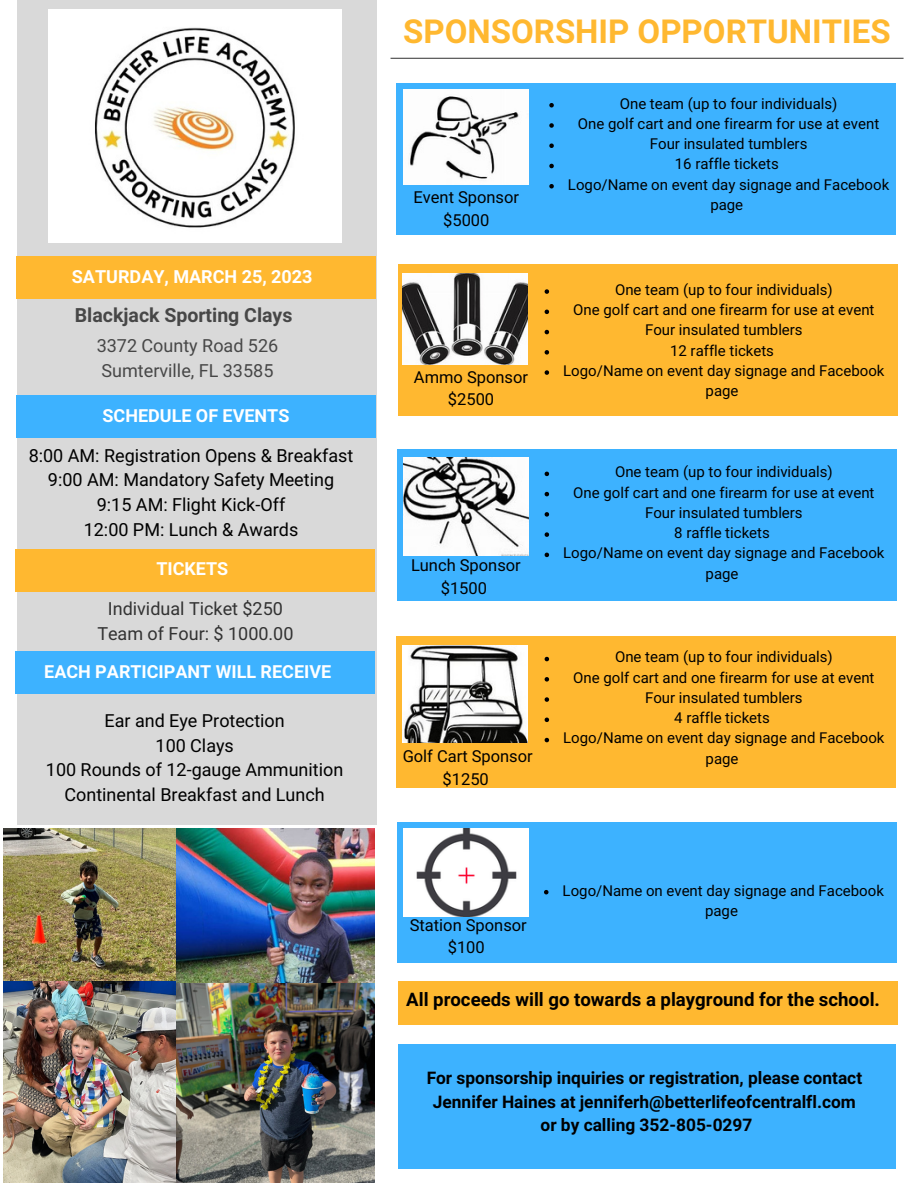
<style>
.page{position:relative;width:918px;height:1188px;background:#fff}
.page>*{position:absolute;margin:0;border:0;box-sizing:border-box;transform-origin:0 0}
.t1{font:700 33px "Araboto";color:#ffb830}
.t2{font:700 19.5px "Araboto";color:#474747}
.t3{font:700 18.6px "Araboto";color:#000}
.t4{font:18px/24.8px "Araboto";color:#000;text-align:center}
.t5{font:700 18px "Araboto";color:#fff}
.t6{font:18px/24.8px "Araboto";color:#323232;text-align:center}
.t7{font:18px/24.8px "Araboto";color:#474747}
.t8{font:700 17.4px/23.7px "Araboto";color:#000;text-align:center}
.t9{font:16.5px/22.5px "Araboto";color:#000;text-align:center}
.t10{font:15px/20.2px "Araboto";color:#000;text-align:center}
</style>
<div class="page">
<div style="left:17px;top:0;width:360px;height:825px;background:#d9d9d9"></div>
<hr style="left:391px;top:58px;width:513px;height:1px;background:#474747">
<div style="left:16px;top:256px;width:360px;height:43px;background:#ffb830"></div>
<div style="left:16px;top:395px;width:360px;height:43px;background:#3db2ff"></div>
<img style="left:49px;top:10px;width:292px;height:233px">
<div style="left:15px;top:549px;width:360px;height:43px;background:#ffb830"></div>
<div style="left:15px;top:652px;width:360px;height:42px;background:#3db2ff"></div>
<div style="left:397px;top:822px;width:500px;height:141px;background:#3db2ff"></div>
<div style="left:396px;top:636px;width:499px;height:152px;background:#ffb830"></div>
<div style="left:397px;top:449px;width:500px;height:152px;background:#3db2ff"></div>
<div style="left:398px;top:265px;width:500px;height:151px;background:#ffb830"></div>
<div style="left:398px;top:981px;width:500px;height:44px;background:#ffb830"></div>
<div style="left:398px;top:1044px;width:497px;height:124px;background:#3db2ff"></div>
<div style="left:396px;top:83px;width:499px;height:151px;background:#3db2ff"></div>
<img style="left:404px;top:90px;width:125px;height:94px">
<img style="left:404px;top:458px;width:125px;height:98px">
<img style="left:403px;top:274px;width:125px;height:91px">
<img style="left:403px;top:645px;width:125px;height:98px">
<img style="left:404px;top:829px;width:125px;height:87px">
<img style="left:3px;top:829px;width:174px;height:353px">
<img style="left:177px;top:983px;width:198px;height:199px">
<img style="left:177px;top:829px;width:198px;height:154px">
<svg style="left:545px;top:289px;width:4px;height:5px"></svg>
<svg style="left:545px;top:310px;width:4px;height:4px"></svg>
<svg style="left:545px;top:330px;width:4px;height:4px"></svg>
<svg style="left:545px;top:350px;width:4px;height:5px"></svg>
<svg style="left:545px;top:370px;width:4px;height:5px"></svg>
<svg style="left:545px;top:472px;width:4px;height:4px"></svg>
<svg style="left:545px;top:492px;width:4px;height:4px"></svg>
<svg style="left:545px;top:512px;width:4px;height:5px"></svg>
<svg style="left:545px;top:532px;width:4px;height:5px"></svg>
<svg style="left:545px;top:553px;width:4px;height:4px"></svg>
<svg style="left:545px;top:657px;width:4px;height:4px"></svg>
<svg style="left:545px;top:677px;width:4px;height:5px"></svg>
<svg style="left:545px;top:697px;width:4px;height:5px"></svg>
<svg style="left:545px;top:718px;width:4px;height:4px"></svg>
<svg style="left:545px;top:738px;width:4px;height:4px"></svg>
<svg style="left:544px;top:890px;width:5px;height:4px"></svg>
<svg style="left:549px;top:103px;width:5px;height:4px"></svg>
<svg style="left:549px;top:123px;width:5px;height:5px"></svg>
<svg style="left:549px;top:143px;width:5px;height:5px"></svg>
<svg style="left:549px;top:164px;width:5px;height:4px"></svg>
<svg style="left:549px;top:184px;width:5px;height:4px"></svg>
<p class="t5" style="left:72px;top:266px;width:242px">SATURDAY, MARCH 25, 2023</p>
<h2 class="t2" style="left:75px;top:304px;width:219px">Blackjack Sporting Clays</h2>
<p class="t7" style="left:97px;top:334px;width:183px">3372 County Road 526<br>Sumterville, FL 33585</p>
<p class="t5" style="left:103px;top:405px;width:188px">SCHEDULE OF EVENTS</p>
<p class="t4" style="left:29px;top:444px;width:326px">8:00 AM: Registration Opens &amp; Breakfast<br>9:00 AM: Mandatory Safety Meeting<br>9:15 AM: Flight Kick-Off<br>12:00 PM: Lunch &amp; Awards</p>
<p class="t5" style="left:156px;top:559px;width:73px">TICKETS</p>
<p class="t6" style="left:97px;top:597px;width:198px">Individual Ticket $250<br>Team of Four: $ 1000.00</p>
<p class="t5" style="left:44px;top:661px;width:289px">EACH PARTICIPANT WILL RECEIVE</p>
<p class="t4" style="left:46px;top:709px;width:299px">Ear and Eye Protection<br>100 Clays<br>100 Rounds of 12-gauge Ammunition<br>Continental Breakfast and Lunch</p>
<h1 class="t1" style="left:403px;top:12px;width:489px">SPONSORSHIP OPPORTUNITIES</h1>
<p class="t9" style="left:414px;top:187px;width:107px">Event Sponsor $5000</p>
<p class="t9" style="left:414px;top:366px;width:116px">Ammo Sponsor $2500</p>
<p class="t9" style="left:411px;top:555px;width:111px">Lunch Sponsor $1500</p>
<p class="t9" style="left:403px;top:746px;width:132px">Golf Cart Sponsor $1250</p>
<p class="t10" style="left:568px;top:94px;width:323px">One team (up to four individuals)<br>One golf cart and one firearm for use at event<br>Four insulated tumblers<br>16 raffle tickets<br>Logo/Name on event day signage and Facebook page</p>
<p class="t10" style="left:563px;top:280px;width:323px">One team (up to four individuals)<br>One golf cart and one firearm for use at event<br>Four insulated tumblers<br>12 raffle tickets<br>Logo/Name on event day signage and Facebook page</p>
<p class="t10" style="left:563px;top:462px;width:323px">One team (up to four individuals)<br>One golf cart and one firearm for use at event<br>Four insulated tumblers<br>8 raffle tickets<br>Logo/Name on event day signage and Facebook page</p>
<p class="t10" style="left:563px;top:648px;width:323px">One team (up to four individuals)<br>One golf cart and one firearm for use at event<br>Four insulated tumblers<br>4 raffle tickets<br>Logo/Name on event day signage and Facebook page</p>
<p class="t9" style="left:410px;top:914px;width:119px">Station Sponsor $100</p>
<p class="t10" style="left:563px;top:881px;width:323px">Logo/Name on event day signage and Facebook page</p>
<p class="t3" style="left:406px;top:988px;width:475px">All proceeds will go towards a playground for the school.</p>
<p class="t8" style="left:427px;top:1067px;width:437px">For sponsorship inquiries or registration, please contact<br>Jennifer Haines at jenniferh@betterlifeofcentralfl.com or by calling 352-805-0297</p>
</div>
